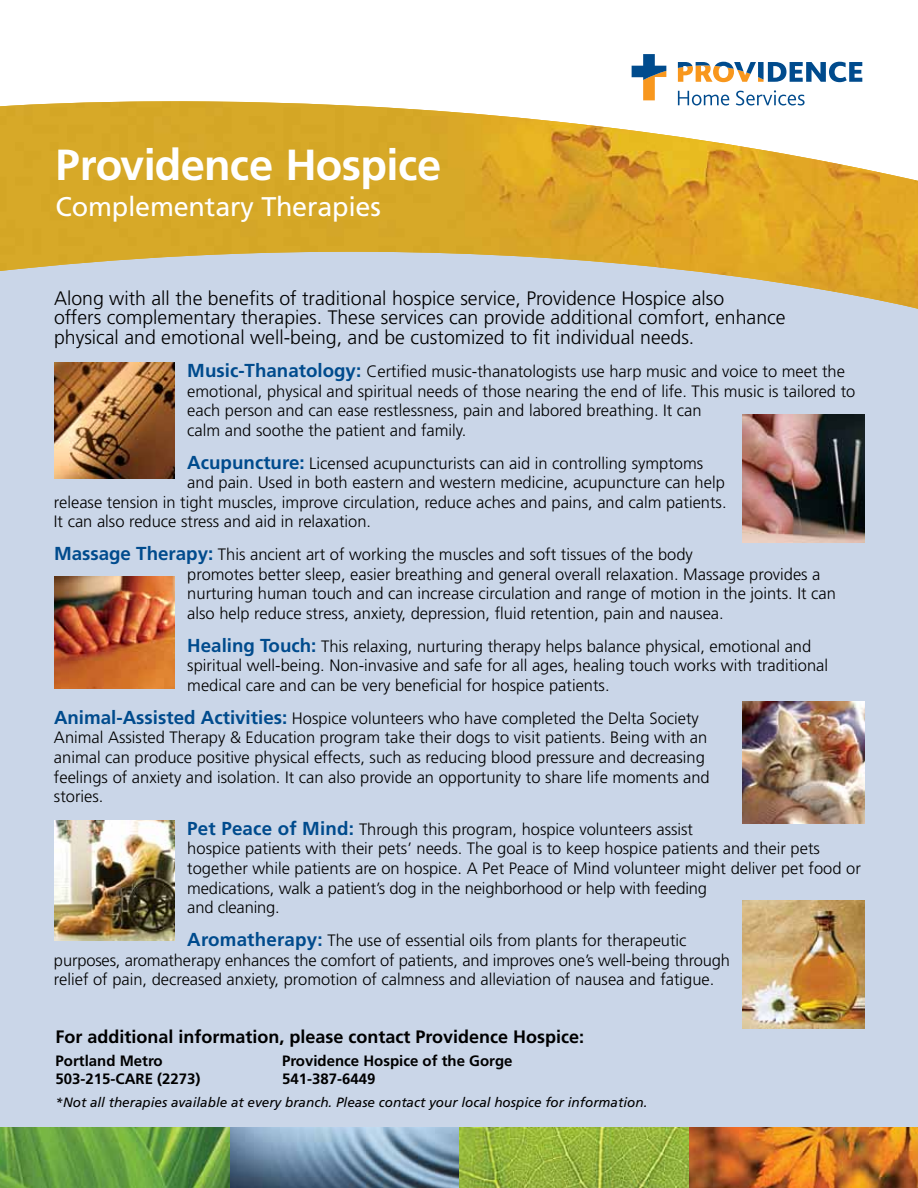
<style>
.page{position:relative;width:918px;height:1188px;background:#fff}
.page>*{position:absolute;margin:0;border:0;box-sizing:border-box;transform-origin:0 0}
.t1{font:700 43.5px "Frutiger";letter-spacing:-.015em;color:#fff}
.t2{font:27px "Frutiger";letter-spacing:-.01em;color:#fff}
.t3{font:300 19.5px/19.5px "Frutiger";color:#000}
.t4{font:700 18px "Frutiger";color:#000}
.t5{font:300 16.5px/19.6px "Frutiger";color:#000}
.t6{font:700 15px "Frutiger";color:#000}
.t7{font:italic 13.5px "Frutiger";color:#000}
.s1{font-weight:700;font-size:18.75px;color:#004b8d}
</style>
<div class="page">
<div style="left:0;top:312px;width:918px;height:815px;background:#cad6e8"></div>
<svg style="left:0;top:70px;width:918px;height:242px"></svg>
<img style="left:0;top:101px;width:918px;height:208px">
<svg style="left:632px;top:54px;width:230px;height:52px"></svg>
<img style="left:0;top:1127px;width:918px;height:61px">
<img style="left:54px;top:362px;width:120px;height:117px">
<img style="left:54px;top:820px;width:120px;height:120px">
<img style="left:54px;top:576px;width:120px;height:113px">
<img style="left:743px;top:701px;width:122px;height:122px">
<img style="left:743px;top:414px;width:122px;height:129px">
<img style="left:743px;top:900px;width:122px;height:129px">
<h1 class="t1" style="left:56px;top:139px;width:387px">Providence Hospice</h1>
<h2 class="t2" style="left:56px;top:190px;width:327px">Complementary Therapies</h2>
<p class="t3" style="left:54px;top:288px;width:733px">Along with all the benefits of traditional hospice service, Providence Hospice also<br>offers complementary therapies. These services can provide additional comfort, enhance physical and emotional well-being, and be customized to fit individual needs.</p>
<p class="t5" style="left:187px;top:361px;width:670px"><span class="s1">Music-Thanatology:</span> Certified music-thanatologists use harp music and voice to meet the emotional, physical and spiritual needs of those nearing the end of life. This music is tailored to each person and can ease restlessness, pain and labored breathing. It can<br>calm and soothe the patient and family.</p>
<p class="t5" style="left:187px;top:453px;width:517px"><span class="s1">Acupuncture:</span> Licensed acupuncturists can aid in controlling symptoms</p>
<p class="t5" style="left:187px;top:473px;width:539px">and pain. Used in both eastern and western medicine, acupuncture can help</p>
<p class="t5" style="left:54px;top:492px;width:674px">release tension in tight muscles, improve circulation, reduce aches and pains, and calm patients.</p>
<p class="t5" style="left:54px;top:512px;width:319px">It can also reduce stress and aid in relaxation.</p>
<p class="t5" style="left:187px;top:545px;width:650px;text-indent:-133px"><span class="s1">Massage Therapy:</span> This ancient art of working the muscles and soft tissues of the body<br>promotes better sleep, easier breathing and general overall relaxation. Massage provides a nurturing human touch and can increase circulation and range of motion in the joints. It can also help reduce stress, anxiety, depression, fluid retention, pain and nausea.</p>
<p class="t5" style="left:187px;top:636px;width:642px"><span class="s1">Healing Touch:</span> This relaxing, nurturing therapy helps balance physical, emotional and spiritual well-being. Non-invasive and safe for all ages, healing touch works with traditional medical care and can be very beneficial for hospice patients.</p>
<p class="t5" style="left:54px;top:708px;width:657px"><span class="s1">Animal-Assisted Activities:</span> Hospice volunteers who have completed the Delta Society Animal Assisted Therapy &amp; Education program take their dogs to visit patients. Being with an animal can produce positive physical effects, such as reducing blood pressure and decreasing feelings of anxiety and isolation. It can also provide an opportunity to share life moments and stories.</p>
<p class="t5" style="left:187px;top:819px;width:675px"><span class="s1">Pet Peace of Mind:</span> Through this program, hospice volunteers assist<br>hospice patients with their pets’ needs. The goal is to keep hospice patients and their pets together while patients are on hospice. A Pet Peace of Mind volunteer might deliver pet food or medications, walk a patient’s dog in the neighborhood or help with feeding<br>and cleaning.</p>
<p class="t5" style="left:54px;top:930px;width:677px;text-indent:133px"><span class="s1">Aromatherapy:</span> The use of essential oils from plants for therapeutic purposes, aromatherapy enhances the comfort of patients, and improves one’s well-being through relief of pain, decreased anxiety, promotion of calmness and alleviation of nausea and fatigue.</p>
<p class="t4" style="left:56px;top:1026px;width:530px">For additional information, please contact Providence Hospice:</p>
<p class="t6" style="left:56px;top:1052px;width:109px">Portland Metro</p>
<p class="t6" style="left:282px;top:1052px;width:232px">Providence Hospice of the Gorge</p>
<p class="t6" style="left:56px;top:1070px;width:147px">503-215-CARE (2273)</p>
<p class="t6" style="left:282px;top:1070px;width:95px">541-387-6449</p>
<p class="t7" style="left:56px;top:1094px;width:593px">*Not all therapies available at every branch. Please contact your local hospice for information.</p>
</div>
